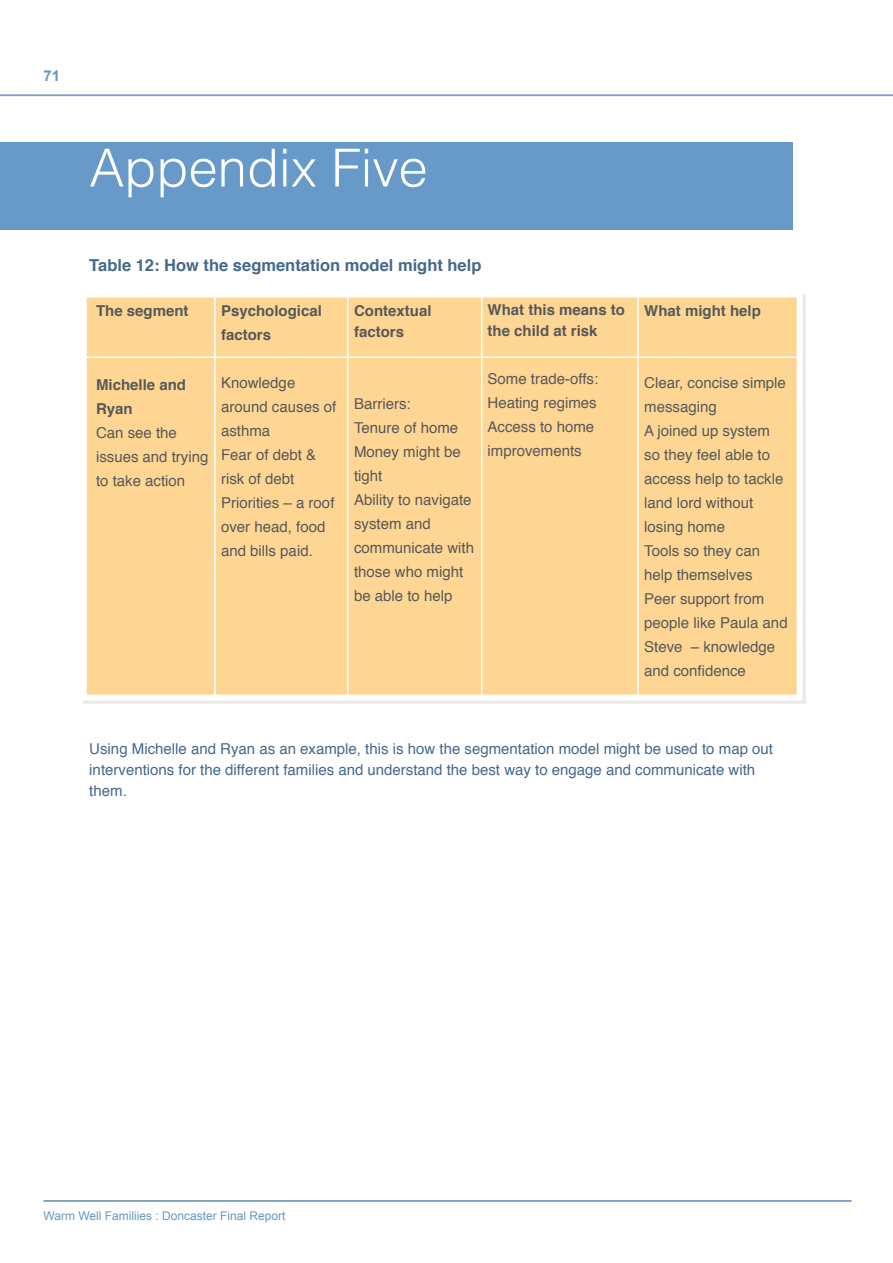
<style>
.page{position:relative;width:893px;height:1263px;background:#fff}
.page>*{position:absolute;margin:0;border:0;box-sizing:border-box;transform-origin:0 0}
.t1{font:300 52.5px "Helvetica";color:#fff}
.t2{font:700 16.5px "Helvetica";color:#45698b}
.t3{font:15px/24px "Helvetica";color:#57585a}
.t4{font:15px/21px "Helvetica";color:#45698b}
.t5{font:700 15px/24px "Helvetica";color:#57585a}
.t6{font:700 15px "Arial";color:#6696c5}
.t7{font:12px "Arial";color:#6696c5}
</style>
<div class="page">
<hr style="left:0;top:94px;width:893px;height:1px;background:#679ac8">
<hr style="left:0;top:95px;width:893px;height:1px;background:#679ac8">
<hr style="left:44px;top:1200px;width:807px;height:1px;background:#679ac8">
<div style="left:0;top:142px;width:792px;height:88px;background:#679ac8"></div>
<div style="left:81px;top:291px;width:722px;height:410px;background:#fed694;border:6px solid #fff"></div>
<hr style="left:86px;top:356px;width:711px;height:2px;background:#fff">
<hr style="left:214px;top:294px;width:2px;height:407px;background:#fff">
<hr style="left:347px;top:294px;width:2px;height:407px;background:#fff">
<hr style="left:481px;top:294px;width:1px;height:407px;background:#fff">
<hr style="left:637px;top:294px;width:2px;height:407px;background:#fff">
<p class="t6" style="left:44px;top:66px;width:18px">71</p>
<h1 class="t1" style="left:89px;top:123px;width:340px">Appendix Five</h1>
<p class="t2" style="left:89px;top:251px;width:394px">Table 12: How the segmentation model might help</p>
<p class="t5" style="left:96px;top:299px;width:94px">The segment</p>
<p class="t5" style="left:96px;top:372px;width:92px">Michelle and<br>Ryan</p>
<p class="t3" style="left:96px;top:421px;width:114px">Can see the issues and trying to take action</p>
<p class="t5" style="left:221px;top:299px;width:102px">Psychological factors</p>
<p class="t3" style="left:221px;top:372px;width:117px">Knowledge around causes of asthma<br>Fear of debt &amp; risk of debt<br>Priorities – a roof over head, food and bills paid.</p>
<p class="t5" style="left:354px;top:301px;width:79px;line-height:21px">Contextual factors</p>
<p class="t3" style="left:354px;top:393px;width:122px">Barriers:<br>Tenure of home<br>Money might be tight<br>Ability to navigate system and communicate with those who might be able to help</p>
<p class="t5" style="left:488px;top:300px;width:139px;line-height:21px">What this means to the child at risk</p>
<p class="t3" style="left:488px;top:367px;width:112px">Some trade-offs:<br>Heating regimes<br>Access to home improvements</p>
<p class="t5" style="left:644px;top:299px;width:118px">What might help</p>
<p class="t3" style="left:644px;top:372px;width:145px">Clear, concise simple messaging<br>A joined up system so they feel able to access help to tackle land lord without losing home<br>Tools so they can help themselves<br>Peer support from people like Paula and<br>Steve – knowledge and confidence</p>
<p class="t4" style="left:89px;top:738px;width:685px">Using Michelle and Ryan as an example, this is how the segmentation model might be used to map out interventions for the different families and understand the best way to engage and communicate with them.</p>
<p class="t7" style="left:44px;top:1208px;width:244px">Warm Well Familiies : Doncaster Final Report</p>
</div>
